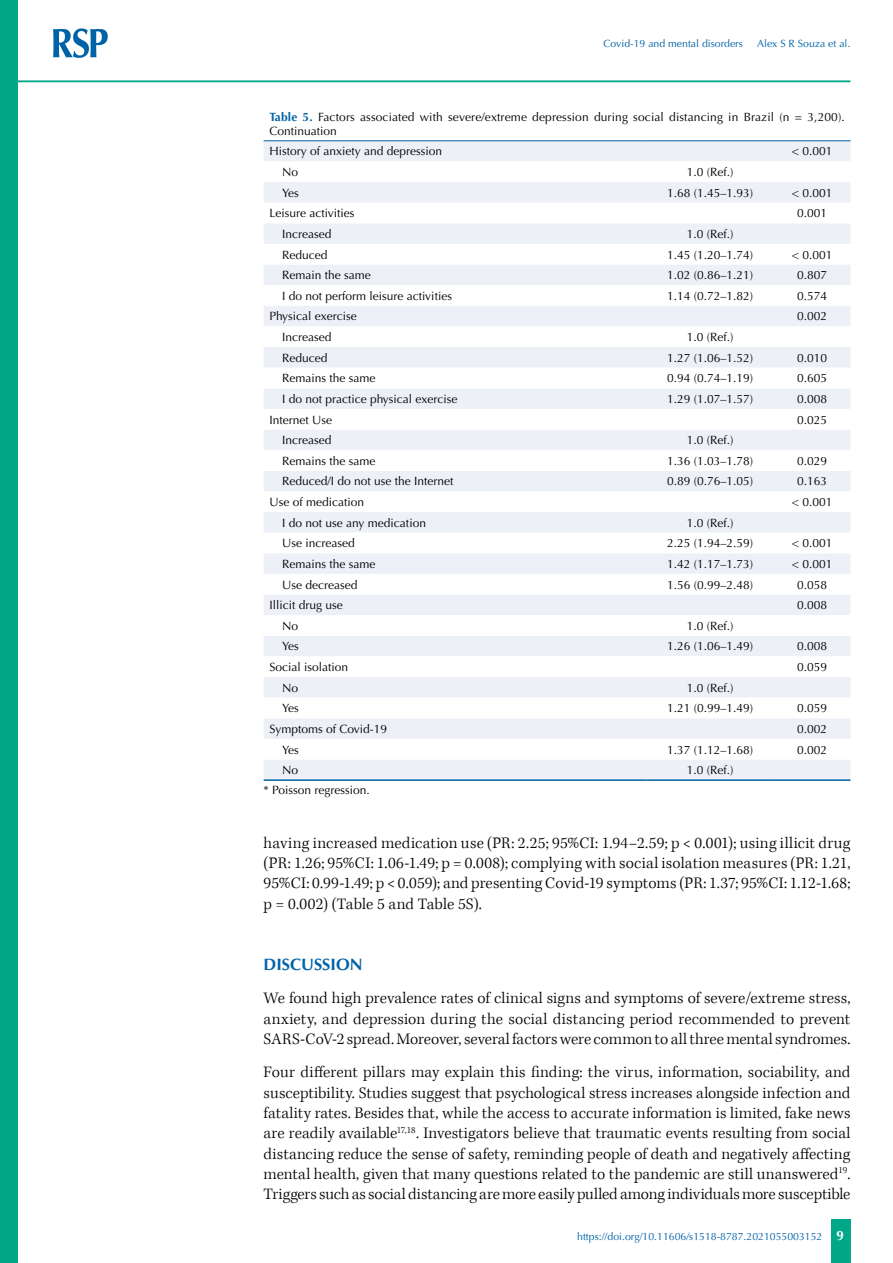
<style>
.page{position:relative;width:893px;height:1263px;background:#fff}
.page>*{position:absolute;margin:0;border:0;box-sizing:border-box;transform-origin:0 0}
.t1{font:300 16.5px/20.4px "Kepler Std";color:#000;text-align:justify}
.t2{font:700 16.5px "Optima";color:#0063a7}
.t3{font:700 13.5px "Optima";color:#fff}
.t4{font:12px/14.2px "Optima";color:#000}
.t5{font:10.5px "Optima";color:#0063a7}
.s1{font-weight:700;color:#0063a7}
</style>
<div class="page">
<div style="left:831px;top:1220px;width:20px;height:43px;background:#00a788"></div>
<div style="left:0;top:0;width:18px;height:1263px;background:#00a788"></div>
<svg style="left:53px;top:28px;width:55px;height:30px"></svg>
<hr style="left:18px;top:80px;width:832px;height:2px;background:#00a788">
<div style="left:264px;top:141px;width:586px;height:638px;background:#eef0f7"></div>
<svg style="left:264px;top:161px;width:586px;height:598px"></svg>
<hr style="left:264px;top:779px;width:382px;height:2px;background:#0063a7">
<hr style="left:646px;top:779px;width:128px;height:2px;background:#0063a7">
<hr style="left:774px;top:779px;width:76px;height:2px;background:#0063a7">
<hr style="left:264px;top:140px;width:382px;height:1px;background:#0063a7">
<hr style="left:646px;top:140px;width:128px;height:1px;background:#0063a7">
<hr style="left:774px;top:140px;width:76px;height:1px;background:#0063a7">
<p class="t5" style="left:603px;top:37px;width:141px">Covid-19 and mental disorders</p>
<p class="t5" style="left:757px;top:37px;width:95px">Alex S R Souza et al.</p>
<p class="t4" style="left:269px;top:110px;width:577px"><span class="s1">Table 5.</span> Factors associated with severe/extreme depression during social distancing in Brazil (n = 3,200).<br>Continuation</p>
<p class="t4" style="left:269px;top:144px;width:174px">History of anxiety and depression</p>
<p class="t4" style="left:792px;top:144px;width:42px">&lt; 0.001</p>
<p class="t4" style="left:282px;top:165px;width:18px">No</p>
<p class="t4" style="left:687px;top:165px;width:48px">1.0 (Ref.)</p>
<p class="t4" style="left:282px;top:186px;width:18px">Yes</p>
<p class="t4" style="left:667px;top:186px;width:88px">1.68 (1.45–1.93)</p>
<p class="t4" style="left:792px;top:186px;width:42px">&lt; 0.001</p>
<p class="t4" style="left:269px;top:206px;width:87px">Leisure activities</p>
<p class="t4" style="left:797px;top:206px;width:32px">0.001</p>
<p class="t4" style="left:282px;top:227px;width:51px">Increased</p>
<p class="t4" style="left:687px;top:227px;width:48px">1.0 (Ref.)</p>
<p class="t4" style="left:282px;top:248px;width:47px">Reduced</p>
<p class="t4" style="left:667px;top:248px;width:88px">1.45 (1.20–1.74)</p>
<p class="t4" style="left:792px;top:248px;width:42px">&lt; 0.001</p>
<p class="t4" style="left:282px;top:268px;width:90px">Remain the same</p>
<p class="t4" style="left:667px;top:268px;width:88px">1.02 (0.86–1.21)</p>
<p class="t4" style="left:797px;top:268px;width:32px">0.807</p>
<p class="t4" style="left:282px;top:289px;width:171px">I do not perform leisure activities</p>
<p class="t4" style="left:667px;top:289px;width:88px">1.14 (0.72–1.82)</p>
<p class="t4" style="left:797px;top:289px;width:32px">0.574</p>
<p class="t4" style="left:269px;top:309px;width:89px">Physical exercise</p>
<p class="t4" style="left:797px;top:309px;width:32px">0.002</p>
<p class="t4" style="left:282px;top:330px;width:51px">Increased</p>
<p class="t4" style="left:687px;top:330px;width:48px">1.0 (Ref.)</p>
<p class="t4" style="left:282px;top:351px;width:47px">Reduced</p>
<p class="t4" style="left:667px;top:351px;width:88px">1.27 (1.06–1.52)</p>
<p class="t4" style="left:797px;top:351px;width:32px">0.010</p>
<p class="t4" style="left:282px;top:371px;width:95px">Remains the same</p>
<p class="t4" style="left:667px;top:371px;width:88px">0.94 (0.74–1.19)</p>
<p class="t4" style="left:797px;top:371px;width:32px">0.605</p>
<p class="t4" style="left:282px;top:392px;width:177px">I do not practice physical exercise</p>
<p class="t4" style="left:667px;top:392px;width:88px">1.29 (1.07–1.57)</p>
<p class="t4" style="left:797px;top:392px;width:32px">0.008</p>
<p class="t4" style="left:269px;top:413px;width:64px">Internet Use</p>
<p class="t4" style="left:797px;top:413px;width:32px">0.025</p>
<p class="t4" style="left:282px;top:433px;width:51px">Increased</p>
<p class="t4" style="left:687px;top:433px;width:48px">1.0 (Ref.)</p>
<p class="t4" style="left:282px;top:454px;width:95px">Remains the same</p>
<p class="t4" style="left:667px;top:454px;width:88px">1.36 (1.03–1.78)</p>
<p class="t4" style="left:797px;top:454px;width:32px">0.029</p>
<p class="t4" style="left:282px;top:474px;width:173px">Reduced/I do not use the Internet</p>
<p class="t4" style="left:667px;top:474px;width:88px">0.89 (0.76–1.05)</p>
<p class="t4" style="left:797px;top:474px;width:32px">0.163</p>
<p class="t4" style="left:269px;top:495px;width:96px">Use of medication</p>
<p class="t4" style="left:792px;top:495px;width:42px">&lt; 0.001</p>
<p class="t4" style="left:282px;top:516px;width:145px">I do not use any medication</p>
<p class="t4" style="left:687px;top:516px;width:48px">1.0 (Ref.)</p>
<p class="t4" style="left:282px;top:536px;width:74px">Use increased</p>
<p class="t4" style="left:667px;top:536px;width:88px">2.25 (1.94–2.59)</p>
<p class="t4" style="left:792px;top:536px;width:42px">&lt; 0.001</p>
<p class="t4" style="left:282px;top:557px;width:95px">Remains the same</p>
<p class="t4" style="left:667px;top:557px;width:88px">1.42 (1.17–1.73)</p>
<p class="t4" style="left:792px;top:557px;width:42px">&lt; 0.001</p>
<p class="t4" style="left:282px;top:577px;width:77px">Use decreased</p>
<p class="t4" style="left:667px;top:577px;width:88px">1.56 (0.99–2.48)</p>
<p class="t4" style="left:797px;top:577px;width:32px">0.058</p>
<p class="t4" style="left:269px;top:598px;width:75px">Illicit drug use</p>
<p class="t4" style="left:797px;top:598px;width:32px">0.008</p>
<p class="t4" style="left:282px;top:619px;width:18px">No</p>
<p class="t4" style="left:687px;top:619px;width:48px">1.0 (Ref.)</p>
<p class="t4" style="left:282px;top:639px;width:18px">Yes</p>
<p class="t4" style="left:667px;top:639px;width:88px">1.26 (1.06–1.49)</p>
<p class="t4" style="left:797px;top:639px;width:32px">0.008</p>
<p class="t4" style="left:269px;top:660px;width:80px">Social isolation</p>
<p class="t4" style="left:797px;top:660px;width:32px">0.059</p>
<p class="t4" style="left:282px;top:681px;width:18px">No</p>
<p class="t4" style="left:687px;top:681px;width:48px">1.0 (Ref.)</p>
<p class="t4" style="left:282px;top:701px;width:18px">Yes</p>
<p class="t4" style="left:667px;top:701px;width:88px">1.21 (0.99–1.49)</p>
<p class="t4" style="left:797px;top:701px;width:32px">0.059</p>
<p class="t4" style="left:269px;top:722px;width:119px">Symptoms of Covid-19</p>
<p class="t4" style="left:797px;top:722px;width:32px">0.002</p>
<p class="t4" style="left:282px;top:742px;width:18px">Yes</p>
<p class="t4" style="left:667px;top:742px;width:88px">1.37 (1.12–1.68)</p>
<p class="t4" style="left:797px;top:742px;width:32px">0.002</p>
<p class="t4" style="left:282px;top:763px;width:18px">No</p>
<p class="t4" style="left:687px;top:763px;width:48px">1.0 (Ref.)</p>
<p class="t4" style="left:264px;top:782px;width:108px">* Poisson regression.</p>
<p class="t1" style="left:264px;top:833px;width:588px">having increased medication use (PR: 2.25; 95%CI: 1.94–2.59; p &lt; 0.001); using illicit drug (PR: 1.26; 95%CI: 1.06-1.49; p = 0.008); complying with social isolation measures (PR: 1.21, 95%CI: 0.99-1.49; p &lt; 0.059); and presenting Covid-19 symptoms (PR: 1.37; 95%CI: 1.12-1.68; p = 0.002) (Table 5 and Table 5S).</p>
<p class="t2" style="left:264px;top:955px;width:100px">DISCUSSION</p>
<p class="t1" style="left:264px;top:989px;width:588px">We found high prevalence rates of clinical signs and symptoms of severe/extreme stress, anxiety, and depression during the social distancing period recommended to prevent SARS-CoV-2 spread. Moreover, several factors were common to all three mental syndromes.</p>
<p class="t1" style="left:264px;top:1062px;width:588px">Four different pillars may explain this finding: the virus, information, sociability, and susceptibility. Studies suggest that psychological stress increases alongside infection and fatality rates. Besides that, while the access to accurate information is limited, fake news are readily available<sup>17,18</sup>. Investigators believe that traumatic events resulting from social distancing reduce the sense of safety, reminding people of death and negatively affecting mental health, given that many questions related to the pandemic are still unanswered<sup>19</sup>.<br>Triggers such as social distancing are more easily pulled among individuals more susceptible</p>
<p class="t5" style="left:577px;top:1230px;width:247px">https://doi.org/10.11606/s1518-8787.2021055003152</p>
<p class="t3" style="left:836px;top:1227px;width:9px">9</p>
</div>
